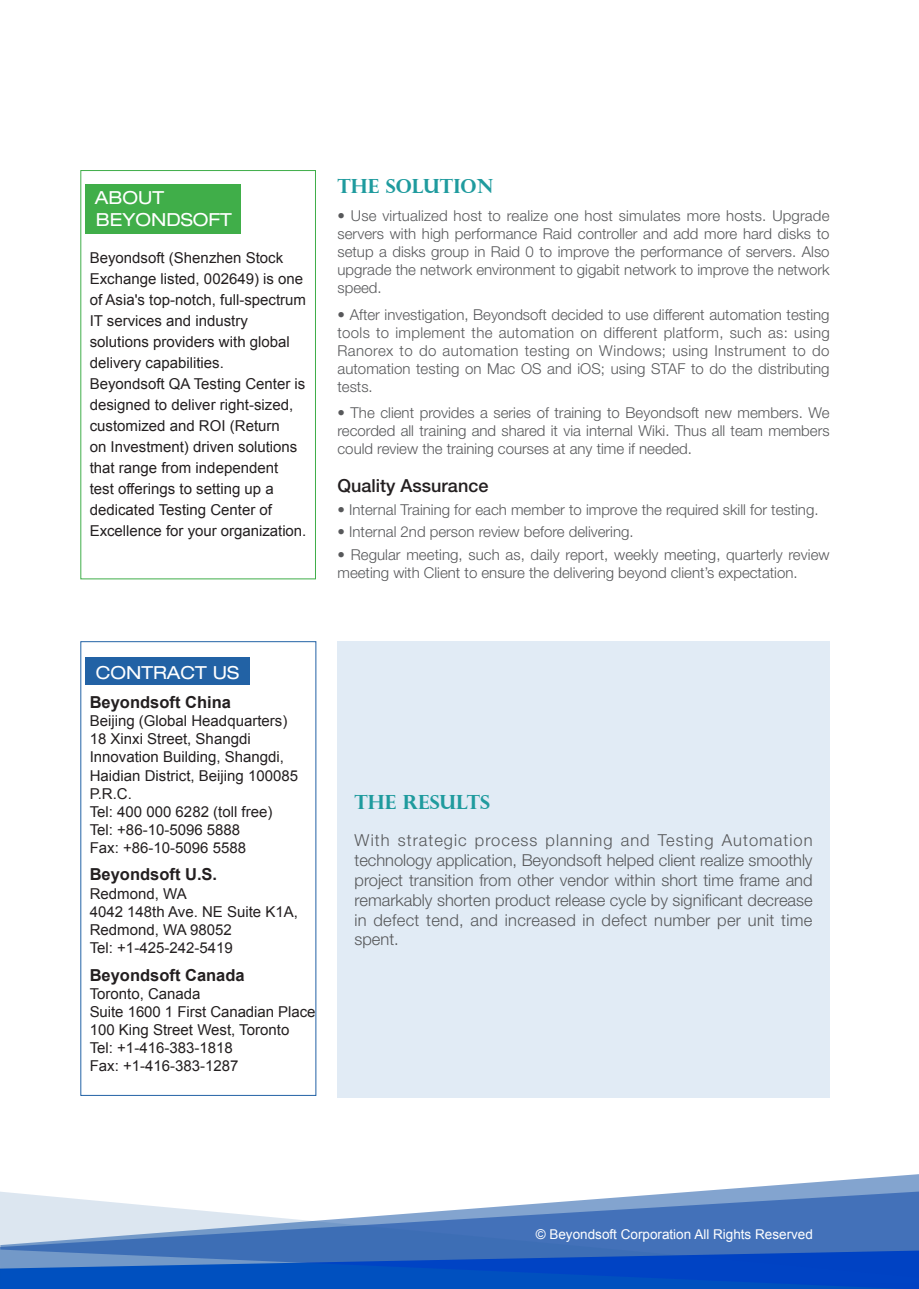
<style>
.page{position:relative;width:919px;height:1289px;background:#fff}
.page>*{position:absolute;margin:0;border:0;box-sizing:border-box;transform-origin:0 0}
.t1{font:700 19.5px "Perpetua Titling";color:#1f9b9e}
.t2{font:expanded 18px/21.6px "Helvetica Neue LT Pro";color:#fff}
.t3{font:500 18px "Helvetica Neue LT Pro";color:#231f20}
.t4{font:300 16.5px/19.8px "Helvetica Neue LT Pro";letter-spacing:.02em;color:#57585a;text-align:justify}
.t5{font:700 16.5px "Arial";color:#231f20}
.t6{font:300 15px/18px "Helvetica Neue LT Pro";color:#57585a;text-align:justify}
.t7{font:15px/18px "Arial";color:#231f20}
.t8{font:13.5px "Arial";color:#fff}
</style>
<div class="page">
<svg style="left:702px;top:1174px;width:216px;height:17px"></svg>
<svg style="left:0;top:1191px;width:918px;height:59px;fill:#4371b9"></svg>
<svg style="left:0;top:1250px;width:918px;height:38px"></svg>
<div style="left:86px;top:184px;width:155px;height:50px;background:#40ae49"></div>
<div style="left:86px;top:657px;width:164px;height:27px;background:#2262a5"></div>
<div style="left:337px;top:641px;width:492px;height:457px;background:#e1ebf5"></div>
<div style="left:80px;top:170px;width:236px;height:409px;border:1px solid #40ae49"></div>
<p class="t2" style="left:95px;top:187px;width:138px">ABOUT<br>BEYONDSOFT</p>
<p class="t7" style="left:90px;top:247px;width:218px;line-height:21px">Beyondsoft (Shenzhen Stock<br>Exchange listed, 002649) is one of Asia's top-notch, full-spectrum<br>IT services and industry solutions providers with global delivery capabilities.<br>Beyondsoft QA Testing Center is designed to deliver right-sized, customized and ROI (Return<br>on Investment) driven solutions that range from independent<br>test offerings to setting up a dedicated Testing Center of<br>Excellence for your organization.</p>
<h1 class="t1" style="left:337px;top:174px;width:157px">THE SOLUTION</h1>
<p class="t6" style="left:337px;top:206px;width:493px">• Use virtualized host to realize one host simulates more hosts. Upgrade servers with high performance Raid controller and add more hard disks to setup a disks group in Raid 0 to improve the performance of servers. Also upgrade the network environment to gigabit network to improve the network speed.</p>
<p class="t6" style="left:337px;top:305px;width:494px">• After investigation, Beyondsoft decided to use different automation testing tools to implement the automation on different platform, such as: using Ranorex to do automation testing on Windows; using Instrument to do automation testing on Mac OS and iOS; using STAF to do the distributing tests.</p>
<p class="t6" style="left:337px;top:403px;width:493px">• The client provides a series of training to Beyondsoft new members. We recorded all training and shared it via internal Wiki. Thus all team members could review the training courses at any time if needed.</p>
<p class="t3" style="left:337px;top:474px;width:152px">Quality Assurance</p>
<p class="t6" style="left:337px;top:500px;width:482px">• Internal Training for each member to improve the required skill for testing.</p>
<p class="t6" style="left:337px;top:522px;width:297px">• Internal 2nd person review before delivering.</p>
<p class="t6" style="left:337px;top:545px;width:493px">• Regular meeting, such as, daily report, weekly meeting, quarterly review meeting with Client to ensure the delivering beyond client’s expectation.</p>
<p class="t2" style="left:96px;top:661px;width:145px">CONTRACT US</p>
<p class="t5" style="left:90px;top:691px;width:143px">Beyondsoft China</p>
<p class="t7" style="left:90px;top:712px;width:210px">Beijing (Global Headquarters)<br>18 Xinxi Street, Shangdi<br>Innovation Building, Shangdi,<br>Haidian District, Beijing 100085<br>P.R.C.<br>Tel: 400 000 6282 (toll free)<br>Tel: +86-10-5096 5888<br>Fax: +86-10-5096 5588</p>
<p class="t5" style="left:90px;top:863px;width:129px">Beyondsoft U.S.</p>
<p class="t7" style="left:90px;top:884px;width:210px">Redmond, WA<br>4042 148th Ave. NE Suite K1A,<br>Redmond, WA 98052<br>Tel: +1-425-242-5419</p>
<p class="t5" style="left:90px;top:963px;width:156px">Beyondsoft Canada</p>
<p class="t7" style="left:90px;top:985px;width:227px">Toronto, Canada<br>Suite 1600 1 First Canadian Place<br>100 King Street West, Toronto<br>Tel: +1-416-383-1818<br>Fax: +1-416-383-1287</p>
<h1 class="t1" style="left:354px;top:789px;width:137px">THE RESULTS</h1>
<p class="t4" style="left:354px;top:830px;width:459px">With strategic process planning and Testing Automation technology application, Beyondsoft helped client realize smoothly project transition from other vendor within short time frame and remarkably shorten product release cycle by significant decrease in defect tend, and increased in defect number per unit time spent.</p>
<p class="t8" style="left:535px;top:1225px;width:279px">© Beyondsoft Corporation All Rights Reserved</p>
</div>
